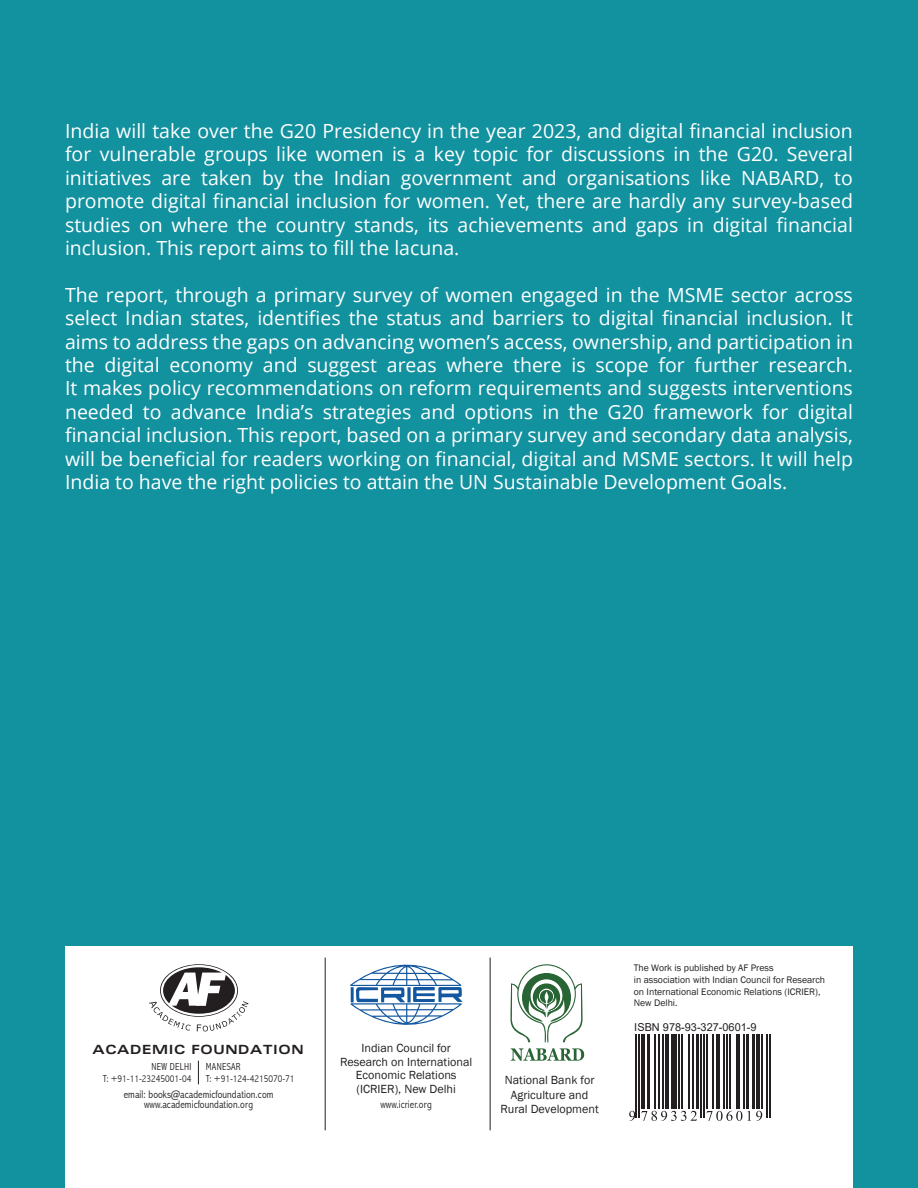
<style>
.page{position:relative;width:918px;height:1188px;background:#12919f}
.page>*{position:absolute;margin:0;border:0;box-sizing:border-box;transform-origin:0 0}
.t1{font:19.5px/23.4px "Open Sans";color:#fff;text-align:justify}
.t2{font:700 12.75px "Univers Extended";letter-spacing:.05em;color:#231f20}
.t3{font:12.15px/13.5px "Franklin Gothic";color:#231f20;text-align:center}
.t4{font:300 condensed 11.1px/10.2px "Abadi";letter-spacing:.01em;color:#231f20;text-align:center}
.t5{font:10.95px "Arial";color:#231f20}
.t6{font:300 condensed 10.2px/12.1px "Abadi";color:#231f20;text-align:right}
.t7{font:9.75px/11.7px "Franklin Gothic";color:#231f20}
</style>
<div class="page">
<div style="left:65px;top:946px;width:788px;height:242px;background:#fff"></div>
<svg style="left:149px;top:964px;width:99px;height:67px"></svg>
<svg style="left:198px;top:1061px;width:1px;height:23px"></svg>
<hr style="left:325px;top:958px;width:1px;height:172px;background:#231f20">
<hr style="left:490px;top:958px;width:1px;height:172px;background:#231f20">
<svg style="left:350px;top:964px;width:113px;height:61px"></svg>
<hr style="left:636px;top:1034px;width:1px;height:84px;background:#231f20">
<hr style="left:639px;top:1034px;width:1px;height:84px;background:#231f20">
<hr style="left:641px;top:1034px;width:4px;height:75px;background:#231f20">
<hr style="left:647px;top:1034px;width:3px;height:75px;background:#231f20">
<hr style="left:654px;top:1034px;width:1px;height:75px;background:#231f20">
<hr style="left:658px;top:1034px;width:1px;height:75px;background:#231f20">
<hr style="left:663px;top:1034px;width:1px;height:75px;background:#231f20">
<hr style="left:665px;top:1034px;width:4px;height:75px;background:#231f20">
<div style="left:671px;top:1034px;width:5px;height:75px;background:#231f20"></div>
<hr style="left:678px;top:1034px;width:1px;height:75px;background:#231f20">
<hr style="left:681px;top:1034px;width:1px;height:75px;background:#231f20">
<hr style="left:688px;top:1034px;width:1px;height:75px;background:#231f20">
<hr style="left:692px;top:1034px;width:2px;height:75px;background:#231f20">
<hr style="left:697px;top:1034px;width:2px;height:75px;background:#231f20">
<hr style="left:701px;top:1034px;width:1px;height:84px;background:#231f20">
<hr style="left:704px;top:1034px;width:1px;height:84px;background:#231f20">
<hr style="left:707px;top:1034px;width:1px;height:75px;background:#231f20">
<hr style="left:712px;top:1034px;width:1px;height:75px;background:#231f20">
<hr style="left:716px;top:1034px;width:4px;height:75px;background:#231f20">
<hr style="left:724px;top:1034px;width:1px;height:75px;background:#231f20">
<hr style="left:726px;top:1034px;width:2px;height:75px;background:#231f20">
<hr style="left:729px;top:1034px;width:1px;height:75px;background:#231f20">
<hr style="left:736px;top:1034px;width:4px;height:75px;background:#231f20">
<hr style="left:744px;top:1034px;width:1px;height:75px;background:#231f20">
<hr style="left:746px;top:1034px;width:3px;height:75px;background:#231f20">
<hr style="left:752px;top:1034px;width:2px;height:75px;background:#231f20">
<hr style="left:756px;top:1034px;width:4px;height:75px;background:#231f20">
<hr style="left:762px;top:1034px;width:1px;height:75px;background:#231f20">
<hr style="left:766px;top:1034px;width:1px;height:84px;background:#231f20">
<hr style="left:769px;top:1034px;width:1px;height:84px;background:#231f20">
<svg style="left:629px;top:1111px;width:6px;height:10px"></svg>
<svg style="left:641px;top:1111px;width:56px;height:10px"></svg>
<svg style="left:706px;top:1111px;width:56px;height:10px"></svg>
<svg style="left:511px;top:1048px;width:73px;height:13px"></svg>
<svg style="left:510px;top:964px;width:73px;height:78px"></svg>
<p class="t1" style="left:65px;top:119px;width:789px">India will take over the G20 Presidency in the year 2023, and digital financial inclusion for vulnerable groups like women is a key topic for discussions in the G20. Several initiatives are taken by the Indian government and organisations like NABARD, to promote digital financial inclusion for women. Yet, there are hardly any survey-based studies on where the country stands, its achievements and gaps in digital financial inclusion. This report aims to fill the lacuna.</p>
<p class="t1" style="left:65px;top:282px;width:789px">The report, through a primary survey of women engaged in the MSME sector across select Indian states, identifies the status and barriers to digital financial inclusion. It aims to address the gaps on advancing women’s access, ownership, and participation in the digital economy and suggest areas where there is scope for further research.<br>It makes policy recommendations on reform requirements and suggests interventions needed to advance India’s strategies and options in the G20 framework for digital financial inclusion. This report, based on a primary survey and secondary data analysis, will be beneficial for readers working on financial, digital and MSME sectors. It will help India to have the right policies to attain the UN Sustainable Development Goals.</p>
<p class="t7" style="left:634px;top:962px;width:193px">The Work is published by AF Press<br>in association with Indian Council for Research on International Economic Relations (ICRIER), New Delhi.</p>
<p class="t2" style="left:92px;top:1041px;width:213px">ACADEMIC FOUNDATION</p>
<p class="t6" style="left:103px;top:1061px;width:90px">NEW DELHI<br>T: +91-11-23245001-04</p>
<p class="t6" style="left:206px;top:1061px;width:90px;text-align:left">MANESAR<br>T: +91-124-4215070-71</p>
<p class="t4" style="left:124px;top:1089px;width:151px">email: books@academicfoundation.com www.academicfoundation.org</p>
<p class="t3" style="left:340px;top:1042px;width:134px">Indian Council for<br>Research on International<br>Economic Relations (ICRIER), New Delhi</p>
<p class="t4" style="left:380px;top:1099px;width:53px">www.icrier.org</p>
<p class="t3" style="left:500px;top:1073px;width:100px;line-height:14.5px">National Bank for<br>Agriculture and<br>Rural Development</p>
<p class="t5" style="left:634px;top:1020px;width:124px">ISBN 978-93-327-0601-9</p>
</div>
